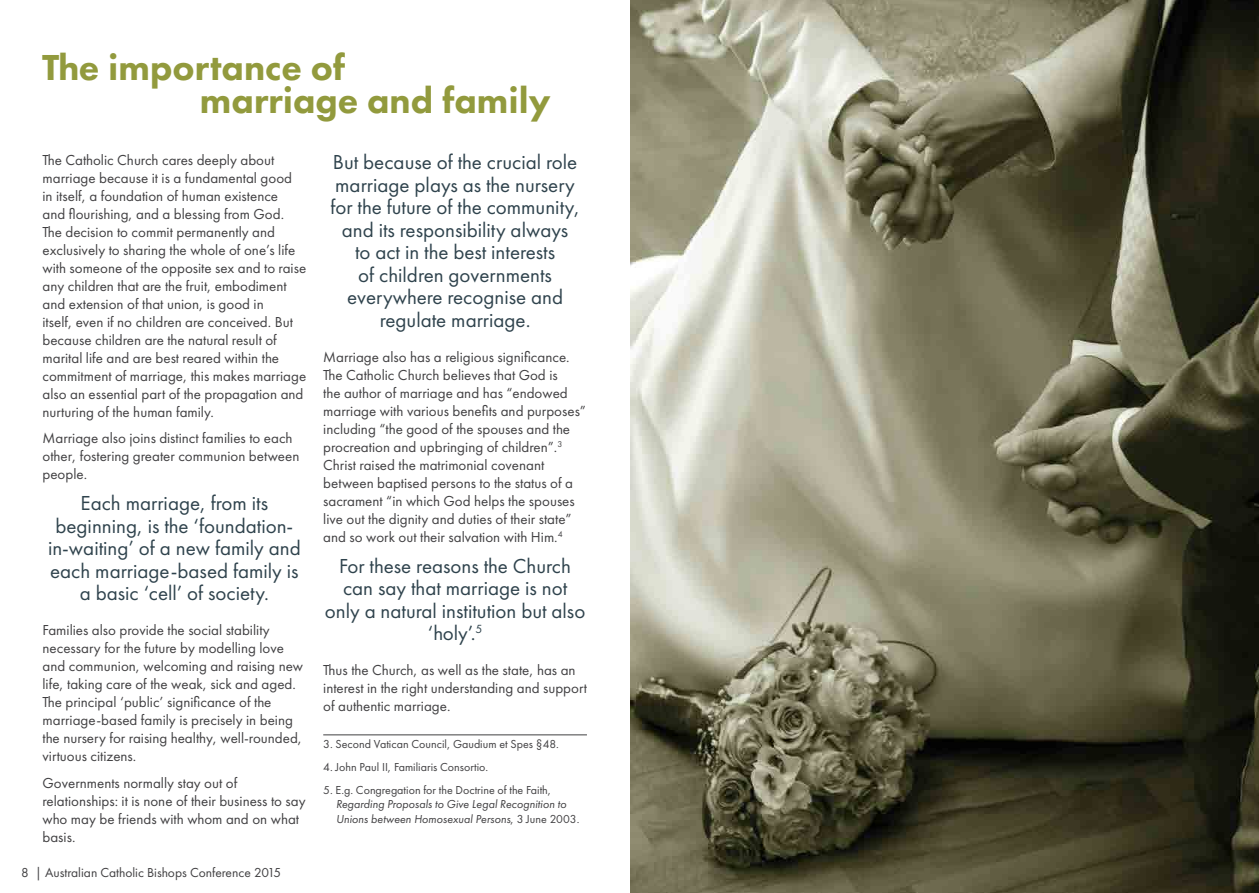
<style>
.page{position:relative;width:1259px;height:893px;background:#fff}
.page>*{position:absolute;margin:0;border:0;box-sizing:border-box;transform-origin:0 0}
.t1{font:800 37.5px/33px "Futura PT";color:#929a3d}
.t2{font:21px/22.5px "Futura PT";color:#2f434d;text-align:center}
.t3{font:15px/18px "Futura PT";color:#414042}
.t4{font:13.5px "Futura PT";color:#414042}
.t5{font:12px "Futura PT";color:#414042}
.t6{font:italic 12px/14.4px "Futura PT";color:#414042}
.s1{font-style:normal}
</style>
<div class="page">
<img style="left:630px;top:0;width:629px;height:893px">
<hr style="left:323px;top:734px;width:264px;height:1px;background:#414042">
<h1 class="t1" style="left:200px;top:50px;width:352px;text-indent:-158px">The importance of<br>marriage and family</h1>
<p class="t3" style="left:43px;top:150px;width:265px">The Catholic Church cares deeply about marriage because it is a fundamental good<br>in itself, a foundation of human existence<br>and flourishing, and a blessing from God.<br>The decision to commit permanently and exclusively to sharing the whole of one’s life with someone of the opposite sex and to raise any children that are the fruit, embodiment and extension of that union, is good in<br>itself, even if no children are conceived. But because children are the natural result of marital life and are best reared within the commitment of marriage, this makes marriage also an essential part of the propagation and nurturing of the human family.</p>
<p class="t3" style="left:43px;top:429px;width:258px">Marriage also joins distinct families to each other, fostering greater communion between people.</p>
<h2 class="t2" style="left:48px;top:492px;width:254px">Each marriage, from its beginning, is the ‘foundation&shy;in-waiting’ of a new family and each marriage-based family is a basic ‘cell’ of society.</h2>
<p class="t3" style="left:43px;top:621px;width:262px">Families also provide the social stability necessary for the future by modelling love and communion, welcoming and raising new life, taking care of the weak, sick and aged.<br>The principal ‘public’ significance of the marriage-based family is precisely in being the nursery for raising healthy, well-rounded, virtuous citizens.</p>
<p class="t3" style="left:43px;top:773px;width:265px">Governments normally stay out of relationships: it is none of their business to say who may be friends with whom and on what basis.</p>
<p class="t4" style="left:21px;top:864px;width:261px">8 | Australian Catholic Bishops Conference 2015</p>
<h2 class="t2" style="left:330px;top:151px;width:251px">But because of the crucial role marriage plays as the nursery for the future of the community, and its responsibility always<br>to act in the best interests<br>of children governments everywhere recognise and regulate marriage.</h2>
<p class="t3" style="left:323px;top:348px;width:264px">Marriage also has a religious significance.<br>The Catholic Church believes that God is<br>the author of marriage and has “endowed marriage with various benefits and purposes” including “the good of the spouses and the procreation and upbringing of children”.<sup>3<br></sup>Christ raised the matrimonial covenant between baptised persons to the status of a sacrament “in which God helps the spouses live out the dignity and duties of their state” and so work out their salvation with Him.<sup>4</sup></p>
<h2 class="t2" style="left:325px;top:554px;width:262px">For these reasons the Church can say that marriage is not only a natural institution but also ‘holy’.<sup>5</sup></h2>
<p class="t3" style="left:323px;top:661px;width:265px">Thus the Church, as well as the state, has an interest in the right understanding and support of authentic marriage.</p>
<p class="t5" style="left:323px;top:737px;width:237px">3. Second Vatican Council, Gaudium et Spes §48.</p>
<p class="t5" style="left:323px;top:760px;width:166px">4. John Paul II, Familiaris Consortio.</p>
<p class="t5" style="left:323px;top:783px;width:229px">5. E.g. Congregation for the Doctrine of the Faith,</p>
<p class="t6" style="left:336px;top:797px;width:245px">Regarding Proposals to Give Legal Recognition to<br>Unions between Homosexual Persons<span class="s1">, 3 June 2003.</span></p>
</div>
